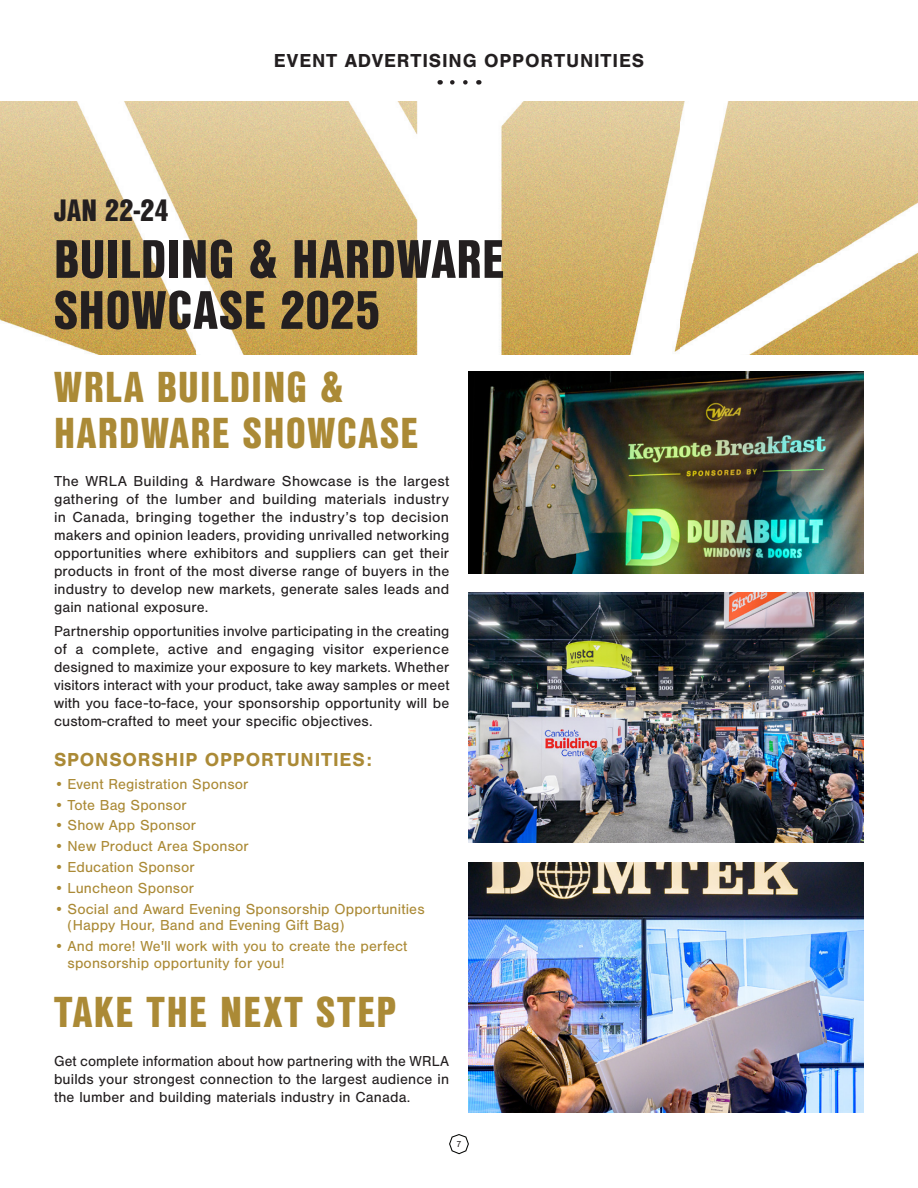
<style>
.page{position:relative;width:918px;height:1188px;background:#fff}
.page>*{position:absolute;margin:0;border:0;box-sizing:border-box;transform-origin:0 0}
.body_9{font:900 52.5px/51px "Nimbus San Con L";letter-spacing:.01em;color:#231f20}
.sec_title_big_28_after0_2{font:900 42px/46.5px "Nimbus San Con L";letter-spacing:.03em;color:#ab8a36}
.body_9-2{font:900 30px "Nimbus San Con L";letter-spacing:.01em;color:#231f20}
.header13{font:700 19.5px "Nimbus San";letter-spacing:.045em;color:#231f20}
.sponsor_title{font:700 19.5px "Nimbus San";letter-spacing:.04em;color:#ab8a36}
.body_9-3{font:15px/18px "Nimbus San";letter-spacing:.01em;color:#231f20;text-align:justify}
.t1{font:15px/16.5px "Nimbus San";letter-spacing:.01em;color:#ab8a36}
.t2{font:9px "Nimbus San";color:#231f20}
</style>
<div class="page">
<svg style="left:449px;top:1134px;width:20px;height:20px"></svg>
<svg style="left:440px;top:80px;width:25px;height:5px"></svg>
<img style="left:0;top:102px;width:918px;height:252px">
<img style="left:469px;top:593px;width:395px;height:250px">
<img style="left:469px;top:371px;width:395px;height:202px">
<img style="left:469px;top:863px;width:395px;height:249px">
<p class="header13" style="left:274px;top:50px;width:372px">EVENT ADVERTISING OPPORTUNITIES</p>
<p class="body_9-2" style="left:54px;top:188px;width:116px">JAN 22-24</p>
<p class="body_9" style="left:54px;top:231px;width:452px">BUILDING &amp; HARDWARE<br>SHOWCASE 2025</p>
<p class="sec_title_big_28_after0_2" style="left:54px;top:362px;width:366px">WRLA BUILDING &amp;<br>HARDWARE SHOWCASE</p>
<p class="body_9-3" style="left:54px;top:473px;width:397px">The WRLA Building &amp; Hardware Showcase is the largest gathering of the lumber and building materials industry in Canada, bringing together the industry’s top decision makers and opinion leaders, providing unrivalled networking opportunities where exhibitors and suppliers can get their products in front of the most diverse range of buyers in the industry to develop new markets, generate sales leads and gain national exposure.</p>
<p class="body_9-3" style="left:54px;top:622px;width:397px">Partnership opportunities involve participating in the creating of a complete, active and engaging visitor experience designed to maximize your exposure to key markets. Whether visitors interact with your product, take away samples or meet with you face-to-face, your sponsorship opportunity will be custom-crafted to meet your specific objectives.</p>
<p class="sponsor_title" style="left:54px;top:748px;width:319px">SPONSORSHIP OPPORTUNITIES:</p>
<p class="t1" style="left:54px;top:776px;width:196px">• Event Registration Sponsor</p>
<p class="t1" style="left:54px;top:797px;width:134px">• Tote Bag Sponsor</p>
<p class="t1" style="left:54px;top:818px;width:144px">• Show App Sponsor</p>
<p class="t1" style="left:54px;top:838px;width:196px">• New Product Area Sponsor</p>
<p class="t1" style="left:54px;top:859px;width:142px">• Education Sponsor</p>
<p class="t1" style="left:54px;top:880px;width:142px">• Luncheon Sponsor</p>
<p class="t1" style="left:68px;top:901px;width:359px;text-indent:-14px">• Social and Award Evening Sponsorship Opportunities (Happy Hour, Band and Evening Gift Bag)</p>
<p class="t1" style="left:68px;top:938px;width:341px;text-indent:-14px">• And more! We'll work with you to create the perfect sponsorship opportunity for you!</p>
<p class="sec_title_big_28_after0_2" style="left:54px;top:987px;width:344px">TAKE THE NEXT STEP</p>
<p class="body_9-3" style="left:54px;top:1052px;width:397px">Get complete information about how partnering with the WRLA builds your strongest connection to the largest audience in the lumber and building materials industry in Canada.</p>
<p class="t2" style="left:456px;top:1139px;width:7px">7</p>
</div>
